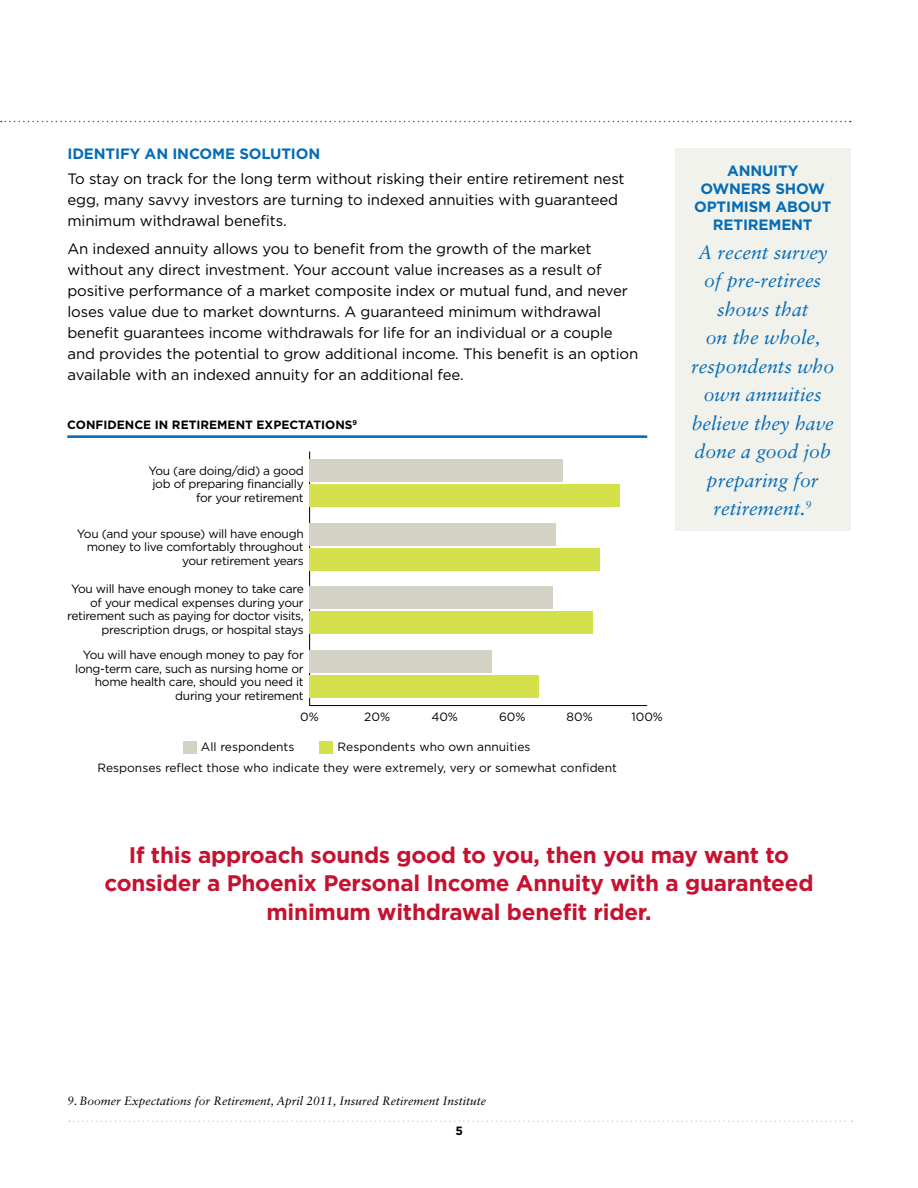
<style>
.page{position:relative;width:918px;height:1188px;background:#fff}
.page>*{position:absolute;margin:0;border:0;box-sizing:border-box;transform-origin:0 0}
.t1{font:700 22.5px/28.5px "Gotham";letter-spacing:-.01em;color:#c41230;text-align:center}
.t2{font:italic 19.5px/28.5px "Sabon LT Std";color:#056cb6;text-align:center}
.t3{font:15px/21px "Gotham";letter-spacing:-.01em;color:#000}
.t4{font:700 15px "Gotham";letter-spacing:-.01em;color:#056cb6}
.t5{font:12px/13.5px "Gotham";letter-spacing:-.025em;color:#000;text-align:right}
.t6{font:12px "Gotham";color:#000}
.t7{font:italic 12px "Sabon LT Std";color:#000}
.t8{font:700 12px "Gotham";color:#000}
</style>
<div class="page">
<svg style="left:1px;top:121px;width:850px;height:1px"></svg>
<div style="left:675px;top:148px;width:175px;height:383px;background:#f2f2ed"></div>
<div style="left:183px;top:741px;width:14px;height:13px;background:#d3d2c4"></div>
<div style="left:319px;top:741px;width:13px;height:13px;background:#d5e04d"></div>
<hr style="left:67px;top:435px;width:580px;height:3px;background:#056cb6">
<hr style="left:310px;top:705px;width:337px;height:1px;background:#000">
<hr style="left:309px;top:451px;width:1px;height:255px;background:#000">
<div style="left:310px;top:485px;width:310px;height:22px;background:#d5e04d"></div>
<div style="left:310px;top:548px;width:290px;height:23px;background:#d5e04d"></div>
<div style="left:310px;top:612px;width:283px;height:22px;background:#d5e04d"></div>
<div style="left:310px;top:675px;width:229px;height:23px;background:#d5e04d"></div>
<div style="left:310px;top:459px;width:253px;height:23px;background:#d3d2c4"></div>
<div style="left:310px;top:523px;width:246px;height:22px;background:#d3d2c4"></div>
<div style="left:310px;top:586px;width:243px;height:23px;background:#d3d2c4"></div>
<div style="left:310px;top:650px;width:182px;height:23px;background:#d3d2c4"></div>
<svg style="left:69px;top:1120px;width:783px;height:2px"></svg>
<p class="t4" style="left:68px;top:145px;width:252px">Identify an Incom e Solution</p>
<p class="t3" style="left:67px;top:168px;width:559px">To stay on track for the long term without risking their entire retirement nest egg, many savvy investors are turning to indexed annuities with guaranteed minimum withdrawal benefits.</p>
<p class="t3" style="left:67px;top:237px;width:572px">An indexed annuity allows you to benefit from the growth of the market without any direct investment. Your account value increases as a result of positive performance of a market composite index or mutual fund, and never loses value due to market downturns. A guaranteed minimum withdrawal benefit guarantees income withdrawals for life for an individual or a couple and provides the potential to grow additional income. This benefit is an option available with an indexed annuity for an additional fee.</p>
<p class="t8" style="left:67px;top:417px;width:291px">CONFIDENCE IN RETIREMENT EXPECTATIONS<sup>9</sup></p>
<p class="t5" style="left:148px;top:463px;width:157px">You (are doing/did) a good job of preparing financially for your retirement</p>
<p class="t5" style="left:77px;top:526px;width:228px">You (and your spouse) will have enough money to live comfortably throughout your retirement years</p>
<p class="t5" style="left:67px;top:582px;width:238px">You will have enough money to take care of your medical expenses during your retirement such as paying for doctor visits, prescription drugs, or hospital stays</p>
<p class="t5" style="left:75px;top:648px;width:230px">You will have enough money to pay for long-term care, such as nursing home or home health care, should you need it during your retirement</p>
<p class="t5" style="left:300px;top:710px;width:20px">0%</p>
<p class="t5" style="left:364px;top:710px;width:27px">20%</p>
<p class="t5" style="left:431px;top:710px;width:28px">40%</p>
<p class="t5" style="left:499px;top:710px;width:28px">60%</p>
<p class="t5" style="left:567px;top:710px;width:28px">80%</p>
<p class="t5" style="left:631px;top:710px;width:33px">100%</p>
<p class="t6" style="left:201px;top:740px;width:95px">All respondents</p>
<p class="t6" style="left:338px;top:740px;width:194px">Respondents who own annuities</p>
<p class="t6" style="left:98px;top:761px;width:521px">Responses reflect those who indicate they were extremely, very or somewhat confident</p>
<p class="t4" style="left:727px;top:162px;width:13px">Ann</p>
<p class="t4" style="left:762px;top:162px;width:38px">uity</p>
<p class="t4" style="left:701px;top:180px;width:126px">Own ers Show</p>
<p class="t4" style="left:694px;top:198px;width:139px">Optimism About</p>
<p class="t4" style="left:713px;top:216px;width:101px">Reti rem ent</p>
<h2 class="t2" style="left:691px;top:238px;width:145px">A recent survey of pre-retirees shows that<br>on the whole, respondents who own annuities believe they have done a good job preparing for retirement.<sup>9</sup></h2>
<h1 class="t1" style="left:104px;top:840px;width:711px">If this approach sounds good to you, then you may want to consider a Phoenix Personal Income Annuity with a guaranteed minimum withdrawal benefit rider.</h1>
<p class="t7" style="left:68px;top:1094px;width:420px">9. Boomer Expectations for Retirement, April 2011, Insured Retirement Institute</p>
<p class="t8" style="left:456px;top:1124px;width:9px">5</p>
</div>
